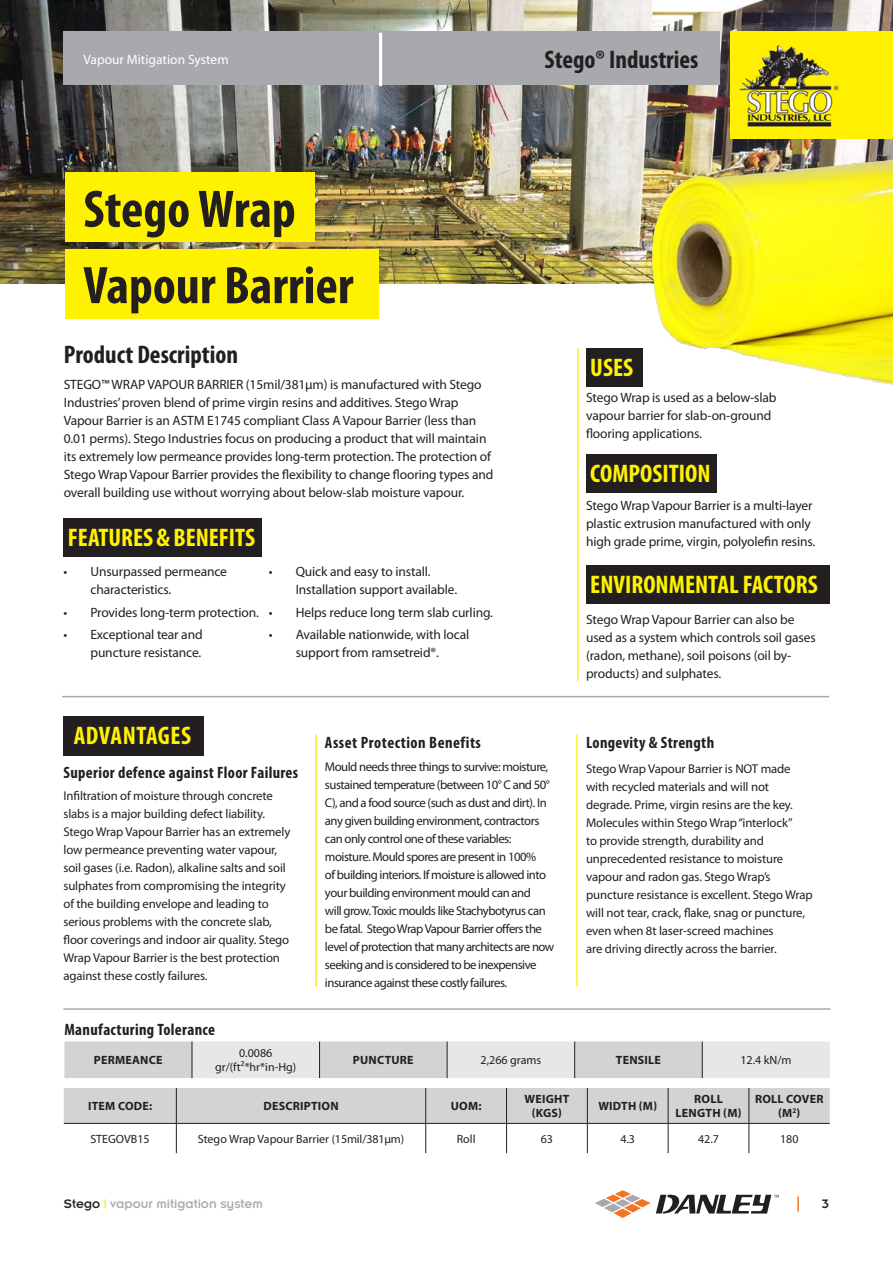
<style>
.page{position:relative;width:893px;height:1263px;background:#fff}
.page>*{position:absolute;margin:0;border:0;box-sizing:border-box;transform-origin:0 0}
.t1{font:700 condensed 53.25px/76.2px "Myriad Pro";color:#231f20}
.t2{font:700 condensed 25.5px "Myriad Pro";color:#fff200}
.t3{font:700 condensed 25.5px "Myriad Pro";color:#231f20}
.t4{font:700 condensed 25.5px "Myriad Pro";letter-spacing:.02em;color:#fff200}
.t5{font:700 condensed 16.5px "Myriad Pro";letter-spacing:.02em;color:#231f20}
.t6{font:13.5px/18px "Myriad Pro";letter-spacing:-.01em;color:#231f20}
.t7{font:13.5px "Insignia LT Std";color:#a7a9ac}
.t8{font:13.5px "Myriad Pro";color:#fff}
.t9{font:13.5px "Insignia LT Std";color:#231f20}
.t10{font:12.75px/18px "Myriad Pro";letter-spacing:-.015em;color:#231f20}
.t11{font:12.75px/18px "Myriad Pro";letter-spacing:-.04em;color:#231f20}
.t12{font:12px/14.4px "Myriad Pro";color:#231f20;text-align:center}
.t13{font:700 12px/14.4px "Myriad Pro";letter-spacing:.02em;color:#231f20;text-align:center}
.s1{color:#231f20}
.s2{color:#fff200}
</style>
<div class="page">
<img style="left:0;top:0;width:893px;height:283px">
<svg style="left:797px;top:1196px;width:2px;height:16px"></svg>
<img style="left:634px;top:154px;width:259px;height:231px">
<div style="left:65px;top:173px;width:250px;height:69px;background:#fff200"></div>
<div style="left:65px;top:249px;width:314px;height:69px;background:#fff200"></div>
<div style="left:64px;top:31px;width:656px;height:54px;background:#a7a9ac"></div>
<hr style="left:379px;top:33px;width:3px;height:53px;background:#fff">
<div style="left:586px;top:348px;width:56px;height:38px;background:#231f20"></div>
<div style="left:586px;top:455px;width:131px;height:38px;background:#231f20"></div>
<div style="left:586px;top:565px;width:243px;height:38px;background:#231f20"></div>
<div style="left:63px;top:518px;width:199px;height:38px;background:#231f20"></div>
<svg style="left:64px;top:1041px;width:766px;height:37px;background:#dbddde"></svg>
<hr style="left:192px;top:1041px;width:1px;height:37px;background:#231f20">
<hr style="left:319px;top:1041px;width:1px;height:37px;background:#231f20">
<hr style="left:447px;top:1041px;width:1px;height:37px;background:#231f20">
<hr style="left:574px;top:1041px;width:1px;height:37px;background:#231f20">
<hr style="left:702px;top:1041px;width:1px;height:37px;background:#231f20">
<div style="left:64px;top:1088px;width:766px;height:35px;background:#d1d3d4"></div>
<hr style="left:176px;top:1088px;width:1px;height:35px;background:#231f20">
<hr style="left:425px;top:1088px;width:1px;height:35px;background:#231f20">
<hr style="left:506px;top:1088px;width:1px;height:35px;background:#231f20">
<hr style="left:587px;top:1088px;width:1px;height:35px;background:#231f20">
<hr style="left:668px;top:1088px;width:1px;height:35px;background:#231f20">
<hr style="left:749px;top:1088px;width:1px;height:35px;background:#231f20">
<hr style="left:64px;top:1123px;width:112px;height:1px;background:#231f20">
<hr style="left:176px;top:1123px;width:250px;height:1px;background:#231f20">
<hr style="left:176px;top:1123px;width:1px;height:30px;background:#231f20">
<hr style="left:426px;top:1123px;width:81px;height:1px;background:#231f20">
<hr style="left:425px;top:1123px;width:1px;height:30px;background:#231f20">
<hr style="left:507px;top:1123px;width:80px;height:1px;background:#231f20">
<hr style="left:506px;top:1123px;width:1px;height:30px;background:#231f20">
<hr style="left:587px;top:1123px;width:81px;height:1px;background:#231f20">
<hr style="left:587px;top:1123px;width:1px;height:30px;background:#231f20">
<hr style="left:668px;top:1123px;width:81px;height:1px;background:#231f20">
<hr style="left:668px;top:1123px;width:1px;height:30px;background:#231f20">
<hr style="left:749px;top:1123px;width:81px;height:1px;background:#231f20">
<hr style="left:749px;top:1123px;width:1px;height:30px;background:#231f20">
<div style="left:63px;top:716px;width:141px;height:40px;background:#231f20"></div>
<hr style="left:315px;top:734px;width:2px;height:252px;background:#fff200">
<hr style="left:576px;top:734px;width:2px;height:252px;background:#fff200">
<hr style="left:63px;top:1008px;width:767px;height:2px;background:#a7a9ac">
<hr style="left:62px;top:696px;width:767px;height:1px;background:#a7a9ac">
<hr style="left:577px;top:348px;width:2px;height:333px;background:#fff200">
<div style="left:730px;top:31px;width:163px;height:108px;background:#fff001"></div>
<img style="left:739px;top:45px;width:100px;height:82px">
<svg style="left:595px;top:1190px;width:184px;height:28px"></svg>
<p class="t8" style="left:83px;top:51px;width:147px">Vapour Mitigation System</p>
<h2 class="t3" style="left:544px;top:44px;width:155px">Stego® Industries</h2>
<h1 class="t1" style="left:83px;top:170px;width:272px">Stego Wrap<br>Vapour Barrier</h1>
<h2 class="t3" style="left:64px;top:338px;width:176px">Product Description</h2>
<p class="t6" style="left:64px;top:375px;width:431px">STEGO™ WRAP VAPOUR BARRIER (15mil/381µm) is manufactured with Stego Industries’ proven blend of prime virgin resins and additives. Stego Wrap Vapour Barrier is an ASTM E1745 compliant Class A Vapour Barrier (less than 0.01 perms). Stego Industries focus on producing a product that will maintain its extremely low permeance provides long-term protection. The protection of Stego Wrap Vapour Barrier provides the flexibility to change flooring types and overall building use without worrying about below-slab moisture vapour.</p>
<h2 class="t2" style="left:68px;top:521px;width:189px">FEATURES &amp; BENEFITS</h2>
<p class="t6" style="left:90px;top:562px;width:138px;text-indent:-27px">• Unsurpassed permeance characteristics.</p>
<p class="t6" style="left:63px;top:603px;width:197px">• Provides long-term protection.</p>
<p class="t6" style="left:63px;top:625px;width:141px;text-align:right">• Exceptional tear and puncture resistance.</p>
<p class="t6" style="left:296px;top:562px;width:163px;text-indent:-27px">• Quick and easy to install.<br>Installation support available.</p>
<p class="t6" style="left:269px;top:603px;width:226px">• Helps reduce long term slab curling.</p>
<p class="t6" style="left:269px;top:625px;width:202px;text-align:center">• Available nationwide, with local support from ramsetreid®.</p>
<h2 class="t4" style="left:74px;top:719px;width:119px">ADVANTAGES</h2>
<p class="t5" style="left:63px;top:762px;width:236px">Superior defence against Floor Failures</p>
<p class="t10" style="left:63px;top:786px;width:228px">Infiltration of moisture through concrete slabs is a major building defect liability.<br>Stego Wrap Vapour Barrier has an extremely low permeance preventing water vapour, soil gases (i.e. Radon), alkaline salts and soil sulphates from compromising the integrity of the building envelope and leading to serious problems with the concrete slab, floor coverings and indoor air quality. Stego Wrap Vapour Barrier is the best protection against these costly failures.</p>
<p class="t5" style="left:64px;top:1019px;width:152px">Manufacturing Tolerance</p>
<p class="t5" style="left:325px;top:732px;width:158px">Asset Protection Benefits</p>
<p class="t11" style="left:325px;top:757px;width:231px">Mould needs three things to survive: moisture, sustained temperature (between 10° C and 50° C), and a food source (such as dust and dirt). In any given building environment, contractors can only control one of these variables: moisture. Mould spores are present in 100%<br>of building interiors. If moisture is allowed into your building environment mould can and<br>will grow. Toxic moulds like Stachybotyrus can be fatal. Stego Wrap Vapour Barrier offers the level of protection that many architects are now seeking and is considered to be inexpensive insurance against these costly failures.</p>
<h2 class="t2" style="left:590px;top:351px;width:44px">USES</h2>
<p class="t6" style="left:586px;top:388px;width:192px">Stego Wrap is used as a below-slab vapour barrier for slab-on-ground flooring applications.</p>
<h2 class="t2" style="left:590px;top:458px;width:122px">COMPOSITION</h2>
<p class="t6" style="left:586px;top:496px;width:231px">Stego Wrap Vapour Barrier is a multi-layer plastic extrusion manufactured with only high grade prime, virgin, polyolefin resins.</p>
<h2 class="t2" style="left:590px;top:568px;width:229px">ENVIRONMENTAL FACTORS</h2>
<p class="t6" style="left:586px;top:610px;width:231px">Stego Wrap Vapour Barrier can also be used as a system which controls soil gases (radon, methane), soil poisons (oil by&shy;products) and sulphates.</p>
<p class="t5" style="left:586px;top:732px;width:130px">Longevity &amp; Strength</p>
<p class="t10" style="left:586px;top:759px;width:228px">Stego Wrap Vapour Barrier is NOT made with recycled materials and will not degrade. Prime, virgin resins are the key.<br>Molecules within Stego Wrap “interlock”<br>to provide strength, durability and unprecedented resistance to moisture vapour and radon gas. Stego Wrap’s puncture resistance is excellent. Stego Wrap will not tear, crack, flake, snag or puncture, even when 8t laser-screed machines<br>are driving directly across the barrier.</p>
<p class="t13" style="left:94px;top:1053px;width:70px">PERMEANCE</p>
<p class="t12" style="left:215px;top:1046px;width:83px">0.0086 gr/(ft²*hr*in-Hg)</p>
<p class="t13" style="left:353px;top:1053px;width:62px">PUNCTURE</p>
<p class="t12" style="left:481px;top:1053px;width:62px">2,266 grams</p>
<p class="t13" style="left:616px;top:1053px;width:47px">TENSILE</p>
<p class="t12" style="left:740px;top:1053px;width:53px">12.4 kN/m</p>
<p class="t13" style="left:88px;top:1098px;width:66px">ITEM CODE:</p>
<p class="t13" style="left:263px;top:1098px;width:77px">DESCRIPTION</p>
<p class="t13" style="left:451px;top:1098px;width:32px">UOM:</p>
<p class="t13" style="left:525px;top:1091px;width:46px">WEIGHT (KGS)</p>
<p class="t13" style="left:598px;top:1098px;width:60px">WIDTH (M)</p>
<p class="t13" style="left:676px;top:1091px;width:67px">ROLL<br>LENGTH (M)</p>
<p class="t13" style="left:755px;top:1091px;width:70px">ROLL COVER (M<sup>2</sup>)</p>
<p class="t12" style="left:90px;top:1131px;width:61px">STEGOVB15</p>
<p class="t12" style="left:198px;top:1131px;width:208px">Stego Wrap Vapour Barrier (15mil/381µm)</p>
<p class="t12" style="left:457px;top:1131px;width:20px">Roll</p>
<p class="t12" style="left:541px;top:1131px;width:14px">63</p>
<p class="t12" style="left:620px;top:1131px;width:16px">4.3</p>
<p class="t12" style="left:698px;top:1131px;width:22px">42.7</p>
<p class="t12" style="left:780px;top:1131px;width:20px">180</p>
<p class="t7" style="left:64px;top:1197px;width:201px"><span class="s1">Stego</span> <span class="s2">|</span> vapour mitigation system</p>
<p class="t9" style="left:822px;top:1197px;width:9px">3</p>
</div>
